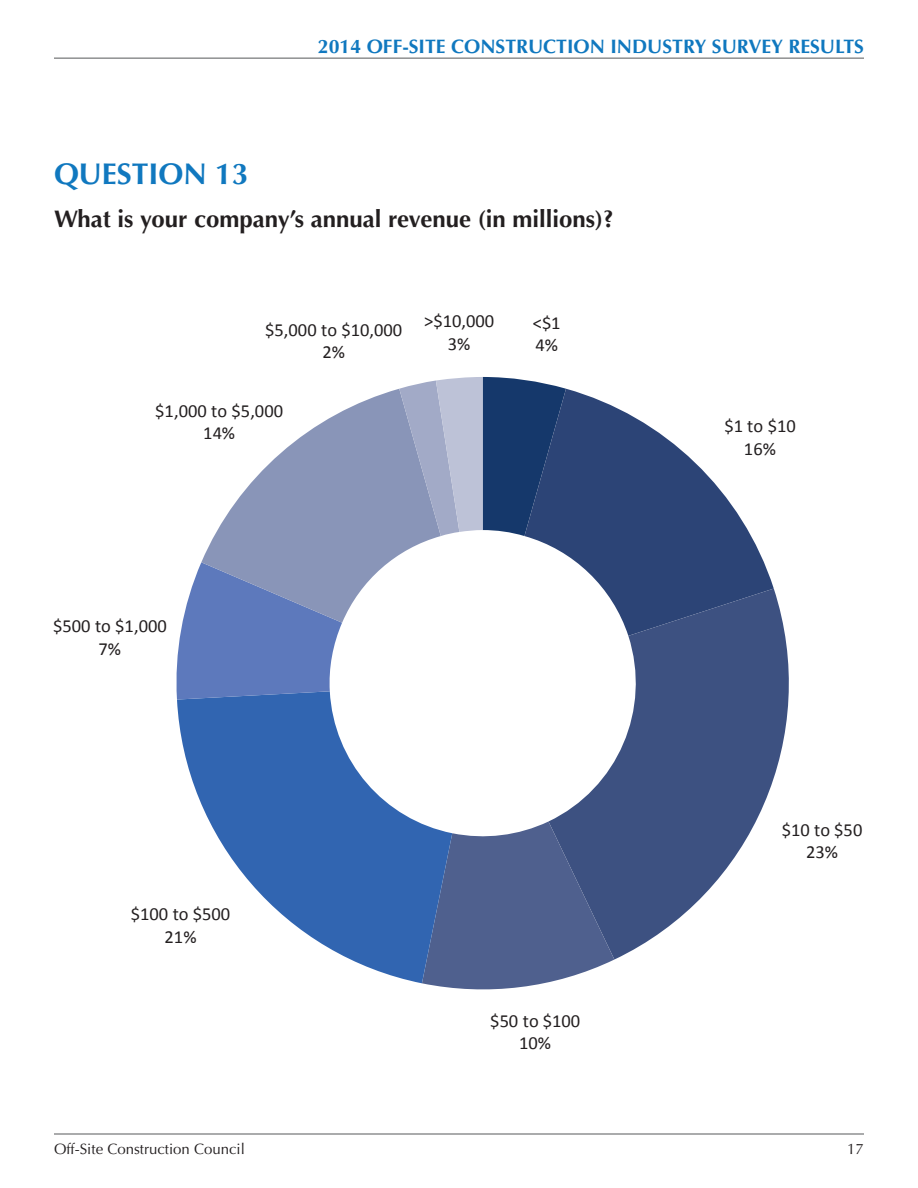
<style>
.page{position:relative;width:918px;height:1188px;background:#fff}
.page>*{position:absolute;margin:0;border:0;box-sizing:border-box;transform-origin:0 0}
.QUESTION{font:700 30px "Optima";color:#1078bf}
.Question_Text{font:700 24px "Optima";color:#231f20}
.t1{font:700 19.5px "Optima";color:#1078bf}
.t2{font:18.45px/22.6px "Calibri";color:#231f20;text-align:center}
.t3{font:15px "Optima";color:#231f20}
</style>
<div class="page">
<hr style="left:54px;top:1134px;width:810px;height:1px;background:#57585a">
<hr style="left:54px;top:58px;width:810px;height:1px;background:#57585a">
<svg style="left:524px;top:389px;width:250px;height:200px;fill:#2c4476"></svg>
<svg style="left:549px;top:589px;width:240px;height:371px;fill:#3d5181"></svg>
<svg style="left:422px;top:821px;width:192px;height:169px;background:#5d6c96"></svg>
<svg style="left:177px;top:700px;width:275px;height:283px;fill:#3165b1"></svg>
<svg style="left:176px;top:563px;width:166px;height:137px;background:#6e88c3"></svg>
<svg style="left:201px;top:389px;width:240px;height:234px;fill:#8995b8"></svg>
<svg style="left:399px;top:377px;width:167px;height:159px;background:#677aa0"></svg>
<p class="t1" style="left:318px;top:35px;width:548px">2014 OFF-SITE CONSTRUCTION INDUSTRY SURVEY RESULTS</p>
<p class="QUESTION" style="left:54px;top:156px;width:196px">QUESTION 13</p>
<p class="Question_Text" style="left:54px;top:205px;width:561px">What is your company’s annual revenue (in millions)?</p>
<p class="t2" style="left:265px;top:318px;width:139px">$5,000 to $10,000<br>2%</p>
<p class="t2" style="left:424px;top:310px;width:71px">&gt;$10,000<br>3%</p>
<p class="t2" style="left:155px;top:399px;width:129px">$1,000 to $5,000<br>14%</p>
<p class="t2" style="left:533px;top:311px;width:29px;text-align:left">&lt;$1<br>4%</p>
<p class="t2" style="left:53px;top:615px;width:115px">$500 to $1,000<br>7%</p>
<p class="t2" style="left:131px;top:903px;width:101px">$100 to $500<br>21%</p>
<p class="t2" style="left:490px;top:1009px;width:91px">$50 to $100<br>10%</p>
<p class="t2" style="left:725px;top:414px;width:73px">$1 to $10<br>16%</p>
<p class="t2" style="left:782px;top:818px;width:82px">$10 to $50<br>23%</p>
<p class="t3" style="left:54px;top:1140px;width:192px">Off-Site Construction Council</p>
<p class="t3" style="left:847px;top:1140px;width:18px">17</p>
</div>
